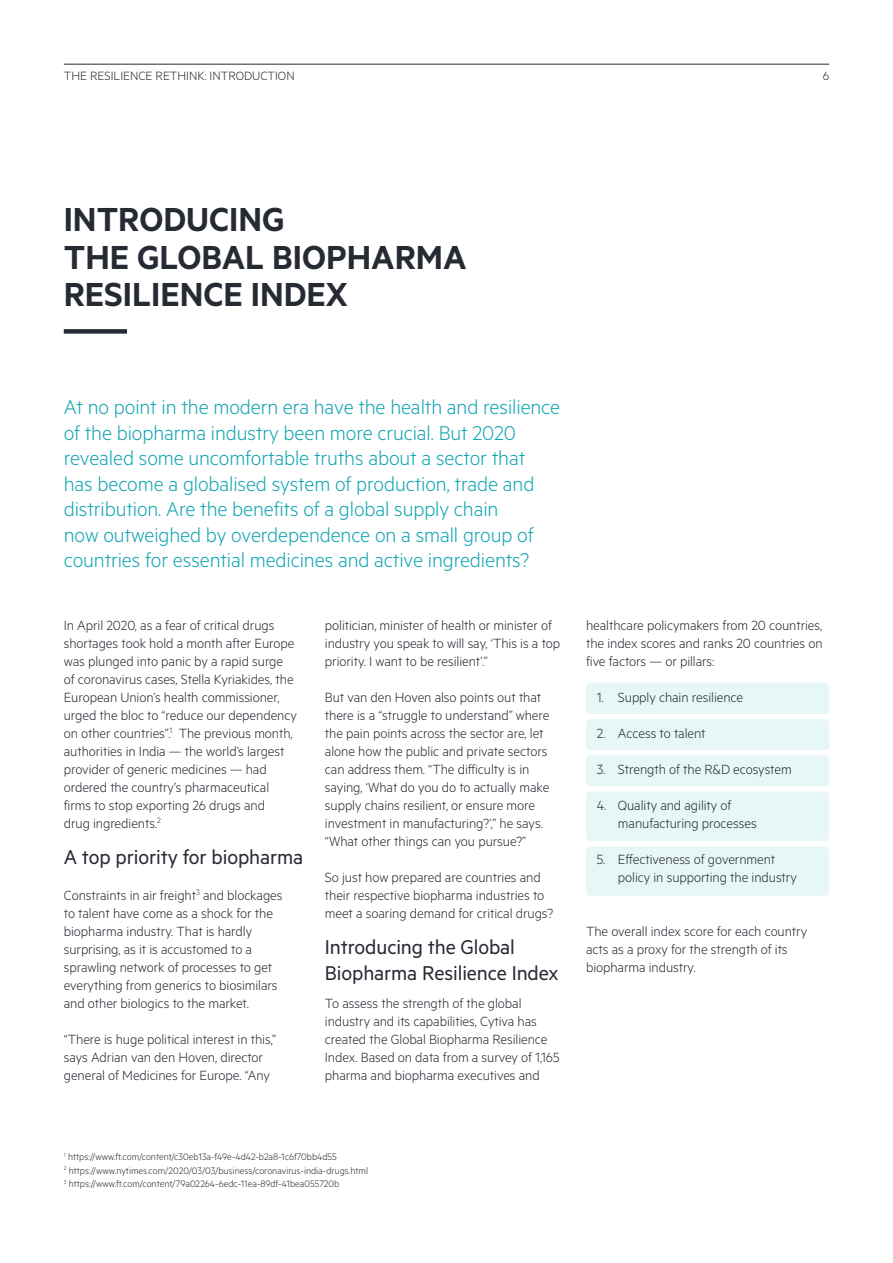
<style>
.page{position:relative;width:893px;height:1263px;background:#fff}
.page>*{position:absolute;margin:0;border:0;box-sizing:border-box;transform-origin:0 0}
.t1{font:600 37.5px/37.5px "Metric";color:#262a33}
.t2{font:300 22.5px/25.5px "Metric";letter-spacing:-.005em;color:#12a5b3}
.t3{font:22.5px/25.5px "Metric";letter-spacing:-.005em;color:#262a33}
.t4{font:300 15px/18px "Metric";letter-spacing:-.005em;color:#262a33}
.t5{font:300 13.5px "Metric";color:#262a33}
.t6{font:300 10.5px/13.5px "Metric";color:#262a33}
</style>
<div class="page">
<div style="left:64px;top:329px;width:63px;height:5px;background:#262a33"></div>
<div style="left:586px;top:683px;width:243px;height:31px;background:#e7f6f7;border-radius:4px"></div>
<div style="left:586px;top:719px;width:243px;height:31px;background:#e7f6f7;border-radius:4px"></div>
<div style="left:586px;top:755px;width:243px;height:31px;background:#e7f6f7;border-radius:4px"></div>
<div style="left:586px;top:791px;width:243px;height:50px;background:#e7f6f7;border-radius:4px"></div>
<div style="left:586px;top:846px;width:243px;height:50px;background:#e7f6f7;border-radius:4px"></div>
<hr style="left:64px;top:64px;width:765px;height:1px;background:#262a33">
<p class="t5" style="left:64px;top:68px;width:232px">THE RESILIENCE RETHINK: INTRODUCTION</p>
<p class="t5" style="left:823px;top:68px;width:8px">6</p>
<h1 class="t1" style="left:64px;top:200px;width:404px">INTRODUCING<br>THE GLOBAL BIOPHARMA<br>RESILIENCE INDEX</h1>
<p class="t2" style="left:64px;top:393px;width:498px">At no point in the modern era have the health and resilience of the biopharma industry been more crucial. But 2020 revealed some uncomfortable truths about a sector that<br>has become a globalised system of production, trade and distribution. Are the benefits of a global supply chain<br>now outweighed by overdependence on a small group of countries for essential medicines and active ingredients?</p>
<p class="t4" style="left:64px;top:616px;width:235px">In April 2020, as a fear of critical drugs shortages took hold a month after Europe was plunged into panic by a rapid surge of coronavirus cases, Stella Kyriakides, the European Union’s health commissioner, urged the bloc to “reduce our dependency on other countries”.<sup>1</sup> The previous month, authorities in India — the world’s largest provider of generic medicines — had ordered the country’s pharmaceutical firms to stop exporting 26 drugs and<br>drug ingredients.<sup>2</sup></p>
<h2 class="t3" style="left:64px;top:844px;width:241px">A top priority for biopharma</h2>
<p class="t4" style="left:64px;top:886px;width:220px">Constraints in air freight<sup>3</sup> and blockages to talent have come as a shock for the biopharma industry. That is hardly surprising, as it is accustomed to a sprawling network of processes to get everything from generics to biosimilars and other biologics to the market.</p>
<p class="t4" style="left:64px;top:1030px;width:214px">“There is huge political interest in this,” says Adrian van den Hoven, director general of Medicines for Europe. “Any</p>
<p class="t4" style="left:325px;top:616px;width:237px">politician, minister of health or minister of industry you speak to will say, ‘This is a top priority. I want to be resilient’.”</p>
<p class="t4" style="left:325px;top:688px;width:226px">But van den Hoven also points out that there is a “struggle to understand” where the pain points across the sector are, let alone how the public and private sectors can address them. “The difficulty is in saying, ‘What do you do to actually make supply chains resilient, or ensure more investment in manufacturing?’,” he says. “What other things can you pursue?”</p>
<p class="t4" style="left:325px;top:868px;width:230px">So just how prepared are countries and their respective biopharma industries to meet a soaring demand for critical drugs?</p>
<h2 class="t3" style="left:325px;top:934px;width:235px">Introducing the Global<br>Biopharma Resilience Index</h2>
<p class="t4" style="left:325px;top:994px;width:236px">To assess the strength of the global industry and its capabilities, Cytiva has created the Global Biopharma Resilience Index. Based on data from a survey of 1,165 pharma and biopharma executives and</p>
<p class="t4" style="left:586px;top:616px;width:238px;text-align:justify">healthcare policymakers from 20 countries, the index scores and ranks 20 countries on five factors — or pillars:</p>
<p class="t4" style="left:597px;top:688px;width:8px">1.</p>
<p class="t4" style="left:597px;top:724px;width:10px">2.</p>
<p class="t4" style="left:597px;top:760px;width:10px">3.</p>
<p class="t4" style="left:597px;top:796px;width:11px">4.</p>
<p class="t4" style="left:597px;top:850px;width:10px">5.</p>
<p class="t4" style="left:618px;top:688px;width:127px">Supply chain resilience</p>
<p class="t4" style="left:618px;top:724px;width:89px">Access to talent</p>
<p class="t4" style="left:618px;top:760px;width:175px">Strength of the R&amp;D ecosystem</p>
<p class="t4" style="left:618px;top:796px;width:140px">Quality and agility of manufacturing processes</p>
<p class="t4" style="left:618px;top:850px;width:180px">Effectiveness of government policy in supporting the industry</p>
<p class="t4" style="left:586px;top:922px;width:223px">The overall index score for each country acts as a proxy for the strength of its biopharma industry.</p>
<p class="t6" style="left:64px;top:1150px;width:306px"><sup>1</sup> https://www.ft.com/content/c30eb13a-f49e-4d42-b2a8-1c6f70bb4d55<br><sup>2</sup> https://www.nytimes.com/2020/03/03/business/coronavirus-india-drugs.html<br><sup>3</sup> https://www.ft.com/content/79a02264-6edc-11ea-89df-41bea055720b</p>
</div>
